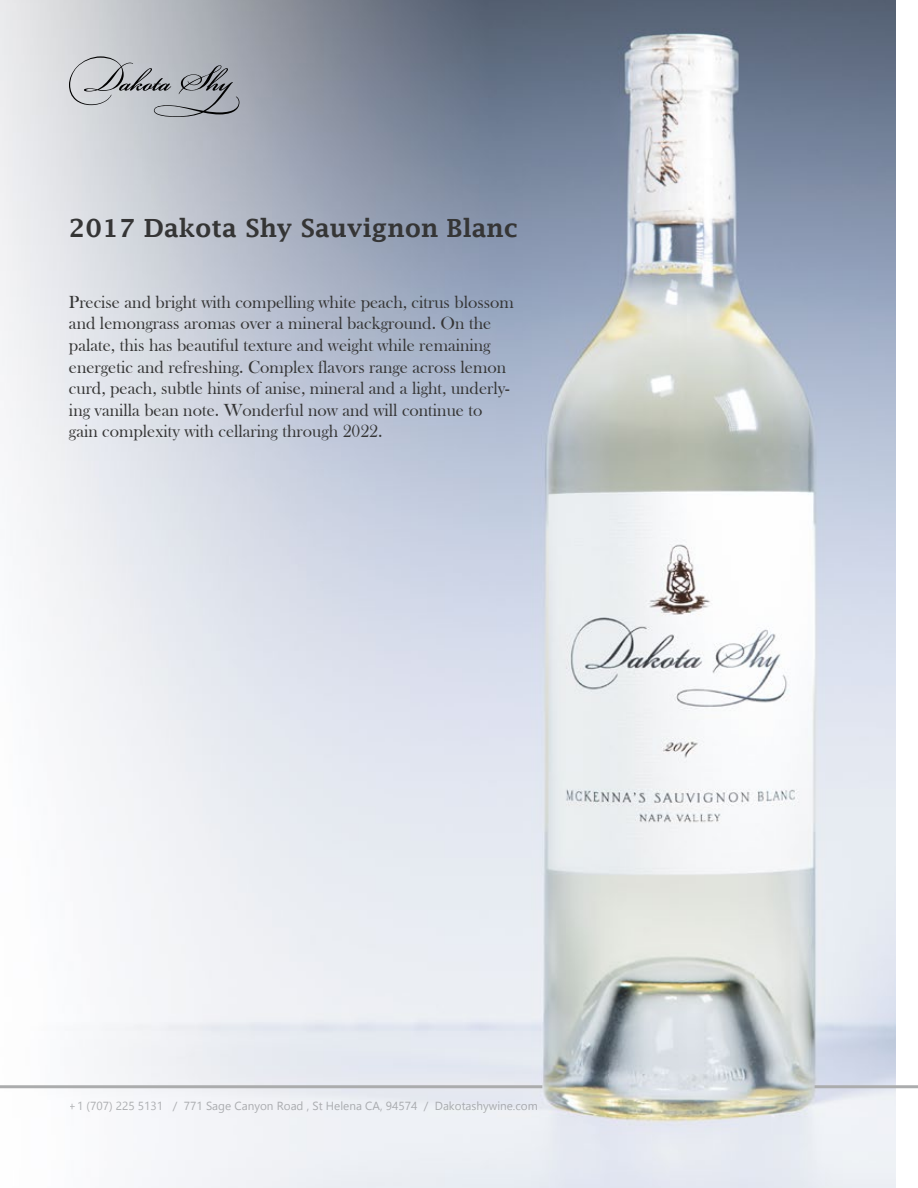
<style>
.page{position:relative;width:918px;height:1188px;background:#fff}
.page>*{position:absolute;margin:0;border:0;box-sizing:border-box;transform-origin:0 0}
.t1{font:600 25.05px "Lucida Fax";color:#353535}
.t2{font:18px/21.6px "Bask Old Face";color:#353535}
.t3{font:11.7px "Gadugi";color:#808285}
</style>
<div class="page">
<img style="left:0;top:0;width:895px;height:1188px">
<svg style="left:69px;top:56px;width:170px;height:61px;background:#aeb2b7"></svg>
<hr style="left:0;top:1085px;width:542px;height:3px;background:#abacad">
<hr style="left:815px;top:1085px;width:103px;height:3px;background:#abacad">
<h1 class="t1" style="left:69px;top:214px;width:451px">2017 Dakota Shy Sauvignon Blanc</h1>
<p class="t2" style="left:69px;top:291px;width:446px">Precise and bright with compelling white peach, citrus blossom and lemongrass aromas over a mineral background. On the palate, this has beautiful texture and weight while remaining energetic and refreshing. Complex flavors range across lemon curd, peach, subtle hints of anise, mineral and a light, underly&shy;ing vanilla bean note. Wonderful now and will continue to gain complexity with cellaring through 2022.</p>
<p class="t3" style="left:69px;top:1098px;width:470px">+1 (707) 225 5131 / 771 Sage Canyon Road , St Helena CA, 94574 / Dakotashywine.com</p>
</div>
